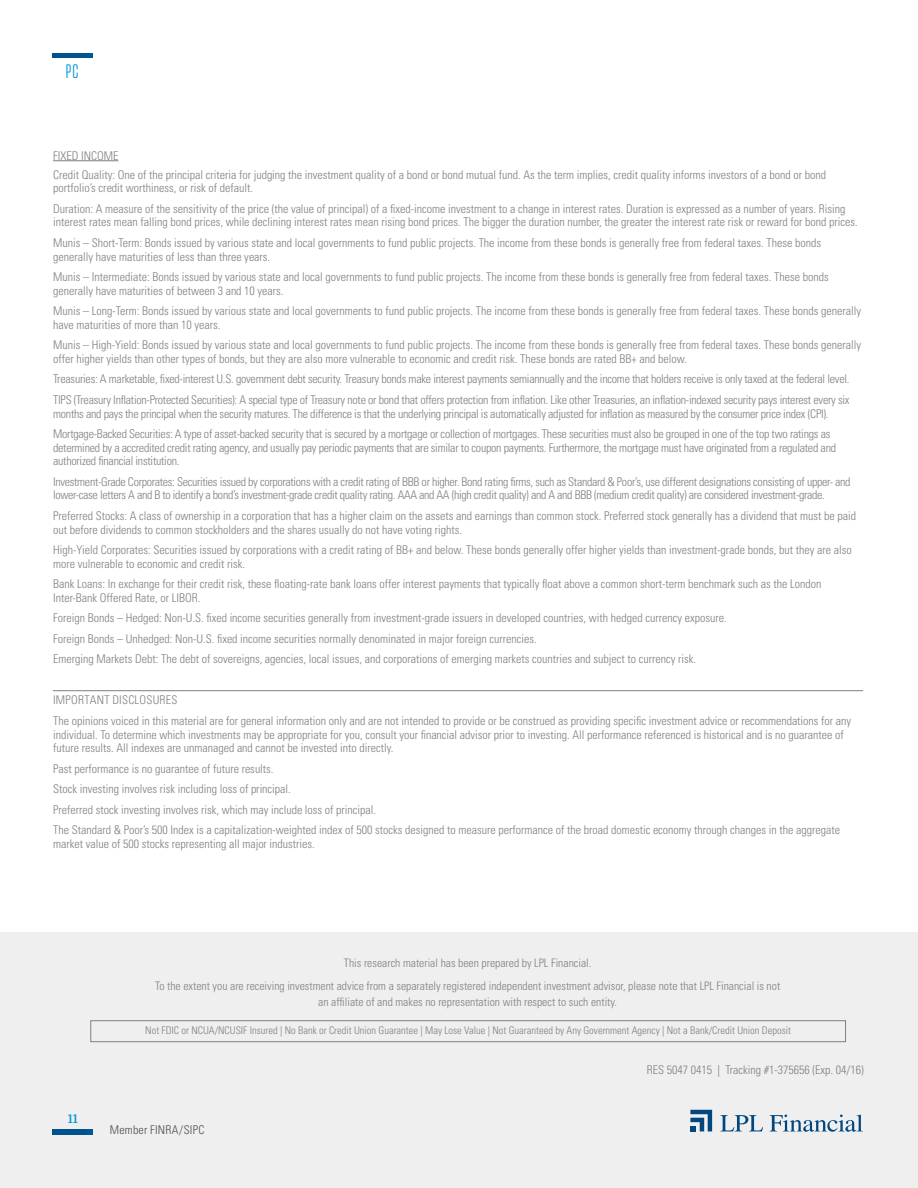
<style>
.page{position:relative;width:918px;height:1188px;background:#fff}
.page>*{position:absolute;margin:0;border:0;box-sizing:border-box;transform-origin:0 0}
.t1{font:19.5px "Tungsten Narrow";color:#0098d8}
.t2{font:300 condensed 12px/20.4px "Univers";color:#807f83}
.t3{font:300 condensed 12px/20.4px "Univers";letter-spacing:-.02em;color:#807f83}
.t4{font:300 condensed 12px/13.6px "Univers";letter-spacing:-.025em;color:#807f83}
.t5{font:300 condensed 12px "Univers";letter-spacing:.015em;color:#4b4f54}
.t6{font:700 12px "Domine";color:#0098d8}
.t7{font:300 condensed 11.7px/22.8px "Univers";color:#807f83;text-align:center}
.t8{font:300 condensed 10.5px "Univers";color:#807f83}
</style>
<div class="page">
<div style="left:0;top:1045px;width:918px;height:143px;background:#efeff0"></div>
<svg style="left:720px;top:1115px;width:43px;height:16px"></svg>
<svg style="left:770px;top:1115px;width:93px;height:17px"></svg>
<svg style="left:690px;top:1110px;width:22px;height:21px"></svg>
<img style="left:53px;top:54px;width:40px;height:4px">
<img style="left:53px;top:1130px;width:40px;height:4px">
<div style="left:0;top:932px;width:918px;height:155px;background:#efeff0"></div>
<hr style="left:53px;top:160px;width:65px;height:1px;background:#807f83">
<hr style="left:53px;top:690px;width:810px;height:1px;background:#807f83">
<div style="left:90px;top:1020px;width:756px;height:22px;border:1px solid #807f83"></div>
<h1 class="t1" style="left:66px;top:62px;width:14px">PC</h1>
<p class="t2" style="left:53px;top:146px;width:774px;line-height:19px">FIXED INCOME<br>Credit Quality: One of the principal criteria for judging the investment quality of a bond or bond mutual fund. As the term implies, credit quality informs investors of a bond or bond</p>
<p class="t2" style="left:53px;top:178px;width:794px">portfolio’s credit worthiness, or risk of default.<br>Duration: A measure of the sensitivity of the price (the value of principal) of a fixed-income investment to a change in interest rates. Duration is expressed as a number of years. Rising</p>
<p class="t2" style="left:53px;top:212px;width:806px">interest rates mean falling bond prices, while declining interest rates mean rising bond prices. The bigger the duration number, the greater the interest rate risk or reward for bond prices.<br>Munis – Short-Term: Bonds issued by various state and local governments to fund public projects. The income from these bonds is generally free from federal taxes. These bonds</p>
<p class="t2" style="left:53px;top:246px;width:777px">generally have maturities of less than three years.<br>Munis – Intermediate: Bonds issued by various state and local governments to fund public projects. The income from these bonds is generally free from federal taxes. These bonds</p>
<p class="t2" style="left:53px;top:280px;width:810px">generally have maturities of between 3 and 10 years.<br>Munis – Long-Term: Bonds issued by various state and local governments to fund public projects. The income from these bonds is generally free from federal taxes. These bonds generally</p>
<p class="t2" style="left:53px;top:314px;width:810px">have maturities of more than 10 years.<br>Munis – High-Yield: Bonds issued by various state and local governments to fund public projects. The income from these bonds is generally free from federal taxes. These bonds generally</p>
<p class="t3" style="left:53px;top:349px;width:798px">offer higher yields than other types of bonds, but they are also more vulnerable to economic and credit risk. These bonds are rated BB+ and below.<br>Treasuries: A marketable, fixed-interest U.S. government debt security. Treasury bonds make interest payments semiannually and the income that holders receive is only taxed at the federal level.<br>TIPS (Treasury Inflation-Protected Securities): A special type of Treasury note or bond that offers protection from inflation. Like other Treasuries, an inflation-indexed security pays interest every six</p>
<p class="t3" style="left:53px;top:403px;width:779px">months and pays the principal when the security matures. The difference is that the underlying principal is automatically adjusted for inflation as measured by the consumer price index (CPI).<br>Mortgage-Backed Securities: A type of asset-backed security that is secured by a mortgage or collection of mortgages. These securities must also be grouped in one of the top two ratings as</p>
<p class="t3" style="left:53px;top:441px;width:784px;line-height:13.6px">determined by a accredited credit rating agency, and usually pay periodic payments that are similar to coupon payments. Furthermore, the mortgage must have originated from a regulated and authorized financial institution.</p>
<p class="t4" style="left:53px;top:475px;width:799px">Investment-Grade Corporates: Securities issued by corporations with a credit rating of BBB or higher. Bond rating firms, such as Standard &amp; Poor’s, use different designations consisting of upper- and lower-case letters A and B to identify a bond’s investment-grade credit quality rating. AAA and AA (high credit quality) and A and BBB (medium credit quality) are considered investment-grade.</p>
<p class="t2" style="left:53px;top:509px;width:804px;line-height:13.6px">Preferred Stocks: A class of ownership in a corporation that has a higher claim on the assets and earnings than common stock. Preferred stock generally has a dividend that must be paid out before dividends to common stockholders and the shares usually do not have voting rights.</p>
<p class="t2" style="left:53px;top:543px;width:800px;line-height:13.6px">High-Yield Corporates: Securities issued by corporations with a credit rating of BB+ and below. These bonds generally offer higher yields than investment-grade bonds, but they are also more vulnerable to economic and credit risk.</p>
<p class="t2" style="left:53px;top:577px;width:770px;line-height:13.6px">Bank Loans: In exchange for their credit risk, these floating-rate bank loans offer interest payments that typically float above a common short-term benchmark such as the London<br>Inter-Bank Offered Rate, or LIBOR.</p>
<p class="t2" style="left:53px;top:608px;width:675px">Foreign Bonds – Hedged: Non-U.S. fixed income securities generally from investment-grade issuers in developed countries, with hedged currency exposure.<br>Foreign Bonds – Unhedged: Non-U.S. fixed income securities normally denominated in major foreign currencies.<br>Emerging Markets Debt: The debt of sovereigns, agencies, local issues, and corporations of emerging markets countries and subject to currency risk.</p>
<p class="t2" style="left:53px;top:690px;width:800px">IMPORTANT DISCLOSURES<br>The opinions voiced in this material are for general information only and are not intended to provide or be construed as providing specific investment advice or recommendations for any</p>
<p class="t2" style="left:53px;top:728px;width:792px;line-height:13.6px">individual. To determine which investments may be appropriate for you, consult your financial advisor prior to investing. All performance referenced is historical and is no guarantee of future results. All indexes are unmanaged and cannot be invested into directly.</p>
<p class="t2" style="left:53px;top:758px;width:789px">Past performance is no guarantee of future results.<br>Stock investing involves risk including loss of principal.<br>Preferred stock investing involves risk, which may include loss of principal.<br>The Standard &amp; Poor’s 500 Index is a capitalization-weighted index of 500 stocks designed to measure performance of the broad domestic economy through changes in the aggregate</p>
<p class="t2" style="left:53px;top:833px;width:263px">market value of 500 stocks representing all major industries.</p>
<p class="t7" style="left:155px;top:952px;width:627px">This research material has been prepared by LPL Financial.<br>To the extent you are receiving investment advice from a separately registered independent investment advisor, please note that LPL Financial is not</p>
<p class="t7" style="left:318px;top:991px;width:300px">an affiliate of and makes no representation with respect to such entity.</p>
<p class="t8" style="left:145px;top:1024px;width:647px">Not FDIC or NCUA/NCUSIF Insured | No Bank or Credit Union Guarantee | May Lose Value | Not Guaranteed by Any Government Agency | Not a Bank/Credit Union Deposit</p>
<p class="t6" style="left:68px;top:1112px;width:11px">11</p>
<p class="t5" style="left:110px;top:1122px;width:96px">Member FINRA/SIPC</p>
<p class="t2" style="left:647px;top:1059px;width:218px">RES 5047 0415 | Tracking #1-375656 (Exp. 04/16)</p>
</div>
